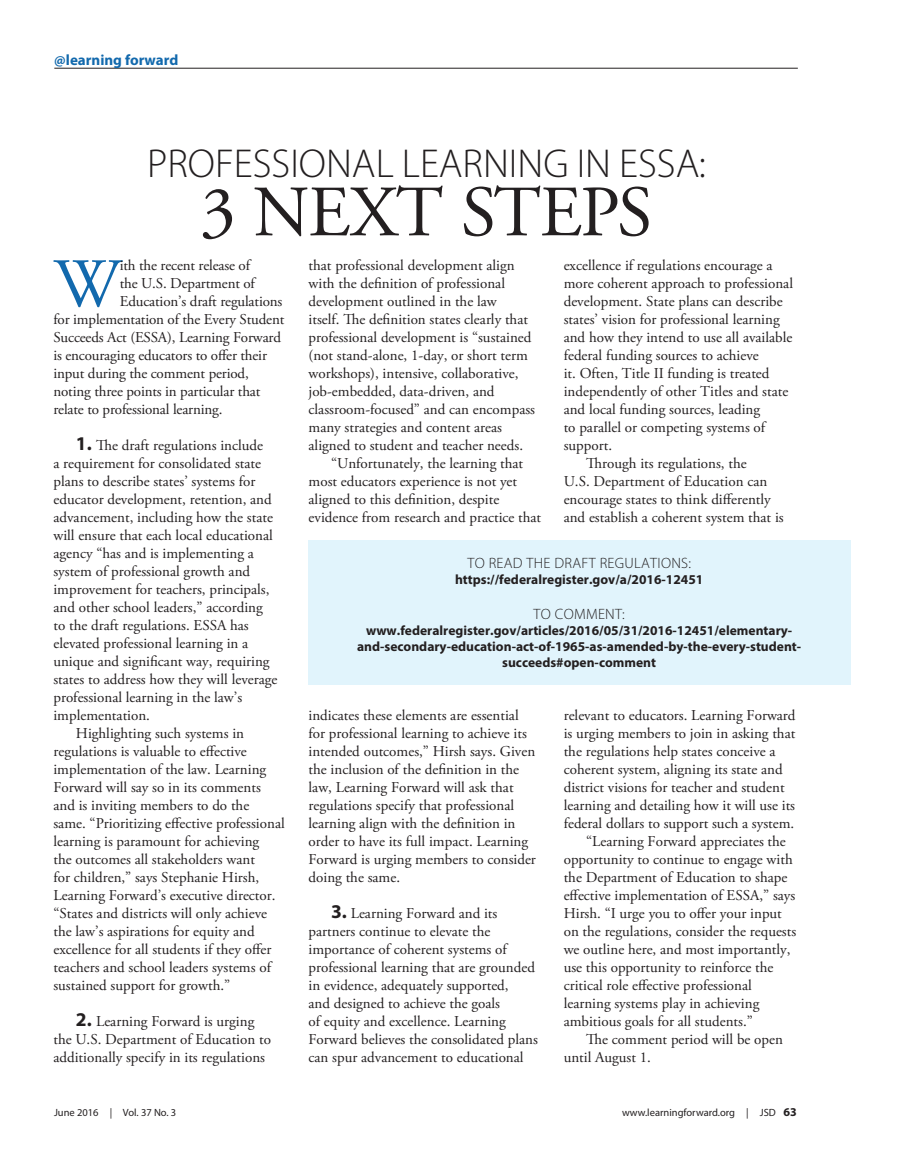
<style>
.page{position:relative;width:905px;height:1175px;background:#fff}
.page>*{position:absolute;margin:0;border:0;box-sizing:border-box;transform-origin:0 0}
.body{font:72px "Adobe Garamond Pro";letter-spacing:-.015em;color:#231f20}
.body-2{font:69.3px "Adobe Garamond Pro";color:#1269ad}
.body-3{font:300 40.5px "Myriad Pro";color:#231f20}
.body-4{font:15px/18px "Adobe Garamond Pro";color:#231f20}
.box{font:300 15px "Myriad Pro";letter-spacing:.02em;color:#231f20}
.toppers{font:700 15px "Myriad Pro";color:#1269ad}
.box-2{font:700 13.5px/16.2px "Myriad Pro";color:#231f20;text-align:center}
.t1{font:10.5px "Myriad Pro";color:#231f20}
.s1{font-family:"Myriad Pro";font-weight:700;font-size:19.5px}
.s2{font-weight:700;font-size:12px}
</style>
<div class="page">
<hr style="left:54px;top:68px;width:743px;height:1px;background:#231f20">
<div style="left:308px;top:540px;width:542px;height:144px;background:#e1f4fc"></div>
<p class="toppers" style="left:54px;top:50px;width:126px">@learning forward</p>
<p class="body-3" style="left:147px;top:139px;width:560px">PROFESSIONAL LEARNING IN ESSA:</p>
<p class="body" style="left:200px;top:169px;width:454px">3 NEXT STEPS</p>
<p class="body-4" style="left:120px;top:257px;width:132px">ith the recent release of</p>
<p class="body-4" style="left:120px;top:275px;width:137px">the U.S. Department of</p>
<p class="body-4" style="left:120px;top:293px;width:164px">Education’s draft regulations</p>
<p class="body-4" style="left:53px;top:311px;width:232px">for implementation of the Every Student</p>
<p class="body-4" style="left:53px;top:329px;width:229px">Succeeds Act (ESSA), Learning Forward</p>
<p class="body-4" style="left:53px;top:347px;width:215px">is encouraging educators to offer their</p>
<p class="body-4" style="left:53px;top:365px;width:197px">input during the comment period,</p>
<p class="body-4" style="left:53px;top:383px;width:208px">noting three points in particular that</p>
<p class="body-4" style="left:53px;top:401px;width:171px">relate to professional learning.</p>
<p class="body-4" style="left:53px;top:437px;width:225px;text-indent:22px"><span class="s1">1.</span> THe draft regulations include<br>a requirement for consolidated state plans to describe states’ systems for educator development, retention, and advancement, including how the state will ensure that each local educational agency “has and is implementing a system of professional growth and improvement for teachers, principals, and other school leaders,” according to the draft regulations. ESSA has elevated professional learning in a unique and significant way, requiring states to address how they will leverage professional learning in the law’s implementation.</p>
<p class="body-4" style="left:53px;top:725px;width:233px;text-indent:22px">Highlighting such systems in regulations is valuable to effective implementation of the law. Learning Forward will say so in its comments and is inviting members to do the same. “Prioritizing effective professional learning is paramount for achieving<br>the outcomes all stakeholders want<br>for children,” says Stephanie Hirsh, Learning Forward’s executive director. “States and districts will only achieve the law’s aspirations for equity and excellence for all students if they offer teachers and school leaders systems of sustained support for growth.”</p>
<p class="body-4" style="left:53px;top:1013px;width:219px;text-align:center"><span class="s1">2.</span> Learning Forward is urging<br>the U.S. Department of Education to additionally specify in its regulations</p>
<p class="body-2" style="left:54px;top:242px;width:68px">W</p>
<p class="body-4" style="left:308px;top:257px;width:228px">that professional development align with the definition of professional development outlined in the law<br>itself. The definition states clearly that professional development is “sustained (not stand-alone, 1-day, or short term workshops), intensive, collaborative, job-embedded, data-driven, and classroom-focused” and can encompass many strategies and content areas aligned to student and teacher needs.</p>
<p class="body-4" style="left:308px;top:455px;width:234px;text-indent:22px">“Unfortunately, the learning that most educators experience is not yet aligned to this definition, despite evidence from research and practice that</p>
<p class="body-4" style="left:563px;top:257px;width:231px">excellence if regulations encourage a more coherent approach to professional development. State plans can describe states’ vision for professional learning and how they intend to use all available federal funding sources to achieve<br>it. Often, Title II funding is treated independently of other Titles and state and local funding sources, leading<br>to parallel or competing systems of support.</p>
<p class="body-4" style="left:563px;top:455px;width:221px;text-indent:22px">Through its regulations, the<br>U.S. Department of Education can encourage states to think differently and establish a coherent system that is</p>
<p class="box" style="left:467px;top:554px;width:225px">TO READ THE DRAFT REGULATIONS:</p>
<p class="box-2" style="left:455px;top:571px;width:250px">https://federalregister.gov/a/2016-12451</p>
<p class="box" style="left:533px;top:604px;width:93px">TO COMMENT:</p>
<p class="box-2" style="left:357px;top:621px;width:445px">www.federalregister.gov/articles/2016/05/31/2016-12451/elementary&shy;and-secondary-education-act-of-1965-as-amended-by-the-every-student&shy;succeeds#open-comment</p>
<p class="body-4" style="left:308px;top:707px;width:229px">indicates these elements are essential for professional learning to achieve its intended outcomes,” Hirsh says. Given the inclusion of the definition in the law, Learning Forward will ask that regulations specify that professional learning align with the definition in order to have its full impact. Learning Forward is urging members to consider doing the same.</p>
<p class="body-4" style="left:308px;top:905px;width:231px;text-indent:22px"><span class="s1">3.</span> Learning Forward and its partners continue to elevate the importance of coherent systems of professional learning that are grounded in evidence, adequately supported,<br>and designed to achieve the goals<br>of equity and excellence. Learning Forward believes the consolidated plans can spur advancement to educational</p>
<p class="body-4" style="left:563px;top:707px;width:233px">relevant to educators. Learning Forward is urging members to join in asking that the regulations help states conceive a coherent system, aligning its state and district visions for teacher and student learning and detailing how it will use its federal dollars to support such a system.</p>
<p class="body-4" style="left:563px;top:833px;width:234px;text-indent:22px">“Learning Forward appreciates the opportunity to continue to engage with the Department of Education to shape effective implementation of ESSA,” says Hirsh. “I urge you to offer your input on the regulations, consider the requests we outline here, and most importantly, use this opportunity to reinforce the critical role effective professional learning systems play in achieving ambitious goals for all students.”</p>
<p class="body-4" style="left:563px;top:1031px;width:221px;text-indent:22px">The comment period will be open until August 1.</p>
<p class="t1" style="left:54px;top:1106px;width:124px">June 2016 | Vol. 37 No. 3</p>
<p class="t1" style="left:622px;top:1106px;width:176px">www.learningforward.org | JSD <span class="s2">63</span></p>
</div>
